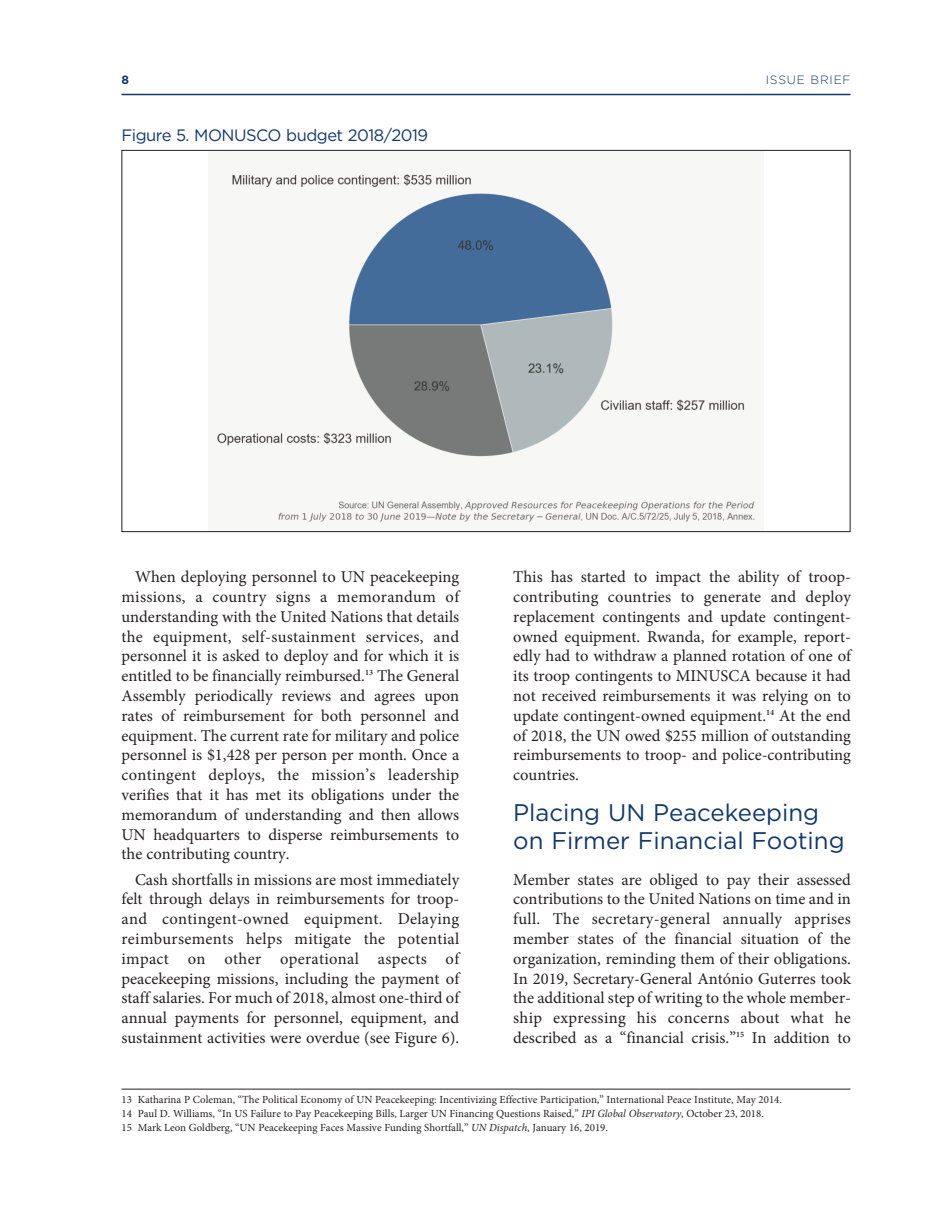
<style>
.page{position:relative;width:945px;height:1215px;background:#fff}
.page>*{position:absolute;margin:0;border:0;box-sizing:border-box;transform-origin:0 0}
.t1{font:24px/28.8px "Gotham";color:#11386d}
.t2{font:16.5px/19.8px "Minion Pro";color:#231f20;text-align:justify}
.t3{font:16.5px "Gotham";letter-spacing:-.03em;color:#11386d}
.t4{font:300 12px "Gotham";letter-spacing:.07em;color:#11386d}
.t5{font:700 12px "Gotham";color:#11386d}
.t6{font:10.8px/14px "Minion Pro";color:#231f20}
.s1{font-style:italic}
</style>
<div class="page">
<hr style="left:122px;top:94px;width:728px;height:1px;background:#11386d">
<hr style="left:122px;top:1089px;width:728px;height:1px;background:#231f20">
<img style="left:217px;top:174px;width:538px;height:348px">
<p class="t5" style="left:122px;top:73px;width:9px">8</p>
<p class="t4" style="left:766px;top:73px;width:86px">ISSUE BRIEF</p>
<p class="t3" style="left:121px;top:126px;width:308px">Figure 5. MONUSCO budget 2018/2019</p>
<p class="t2" style="left:122px;top:568px;width:339px;text-indent:14px">When deploying personnel to UN peacekeeping missions, a country signs a memorandum of understanding with the United Nations that details the equipment, self-sustainment services, and personnel it is asked to deploy and for which it is entitled to be financially reimbursed.<sup>13</sup> The General Assembly periodically reviews and agrees upon rates of reimbursement for both personnel and equipment. The current rate for military and police personnel is $1,428 per person per month. Once a contingent deploys, the mission’s leadership verifies that it has met its obligations under the memorandum of understanding and then allows UN headquarters to disperse reimbursements to the contributing country.</p>
<p class="t2" style="left:122px;top:871px;width:339px;text-indent:14px">Cash shortfalls in missions are most immediately felt through delays in reimbursements for troop&shy;and contingent-owned equipment. Delaying reimbursements helps mitigate the potential impact on other operational aspects of peacekeeping missions, including the payment of staff salaries. For much of 2018, almost one-third of annual payments for personnel, equipment, and sustainment activities were overdue (see Figure 6).</p>
<p class="t2" style="left:513px;top:568px;width:339px">This has started to impact the ability of troop&shy;contributing countries to generate and deploy replacement contingents and update contingent&shy;owned equipment. Rwanda, for example, report&shy;edly had to withdraw a planned rotation of one of its troop contingents to MINUSCA because it had not received reimbursements it was relying on to update contingent-owned equipment.<sup>14</sup> At the end of 2018, the UN owed $255 million of outstanding reimbursements to troop- and police-contributing countries.</p>
<h1 class="t1" style="left:513px;top:798px;width:333px">Placing UN Peacekeeping on Firmer Financial Footing</h1>
<p class="t2" style="left:513px;top:871px;width:339px">Member states are obliged to pay their assessed contributions to the United Nations on time and in full. The secretary-general annually apprises member states of the financial situation of the organization, reminding them of their obligations.<br>In 2019, Secretary-General António Guterres took the additional step of writing to the whole member&shy;ship expressing his concerns about what he described as a “financial crisis.”<sup>15</sup> In addition to</p>
<p class="t6" style="left:122px;top:1094px;width:662px">13 Katharina P Coleman, “The Political Economy of UN Peacekeeping: Incentivizing Effective Participation,” International Peace Institute, May 2014.<br>14 Paul D. Williams, “In US Failure to Pay Peacekeeping Bills, Larger UN Financing Questions Raised,” <span class="s1">IPI Global Observatory</span>, October 23, 2018.<br>15 Mark Leon Goldberg, “UN Peacekeeping Faces Massive Funding Shortfall,” <span class="s1">UN Dispatch</span>, January 16, 2019.</p>
</div>
